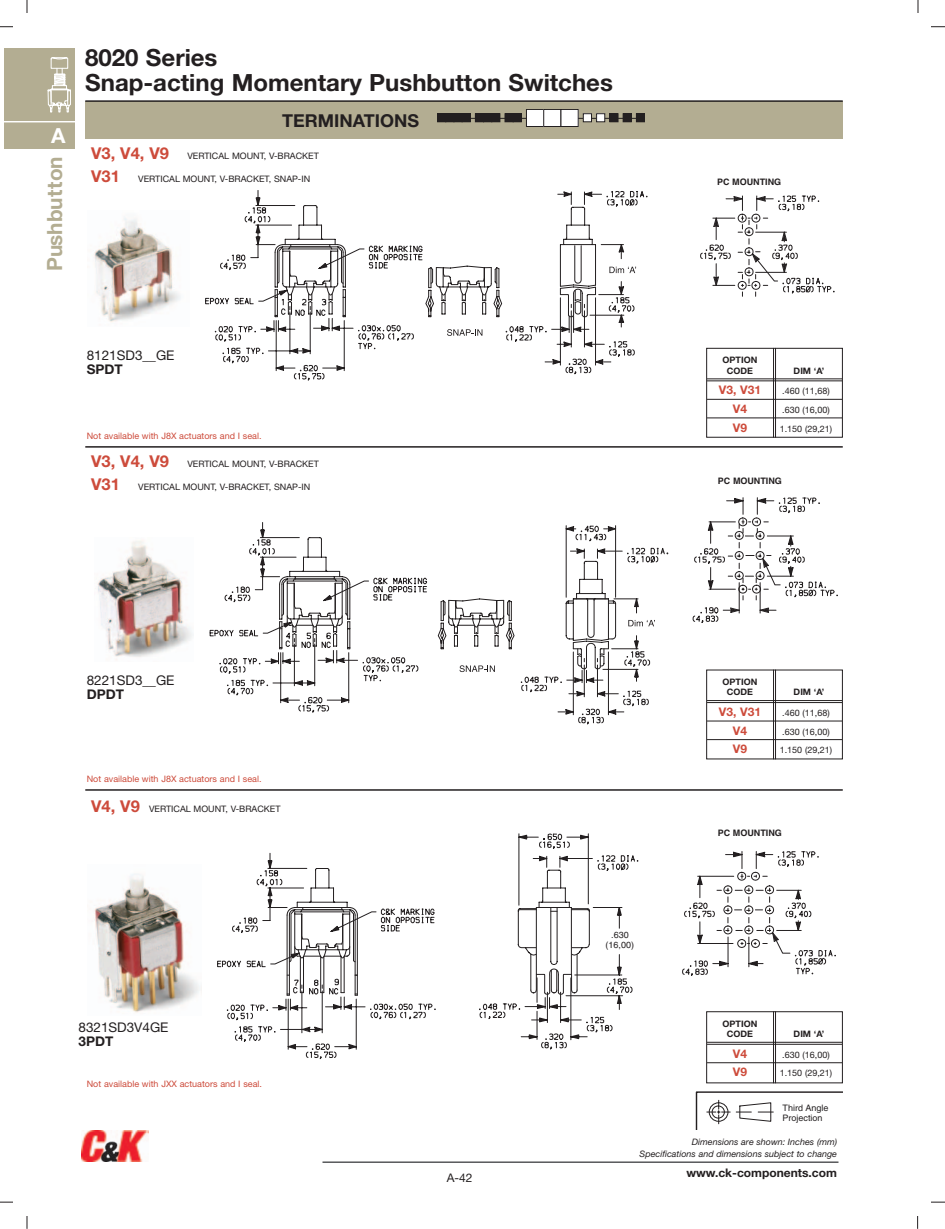
<style>
.page{position:relative;width:945px;height:1229px;background:#fff}
.page>*{position:absolute;margin:0;border:0;box-sizing:border-box;transform-origin:0 0}
.t1{font:700 23.7px/25.2px "Helvetica Neue";color:#231f20}
.t2{font:700 21px "Helvetica Neue";color:#b3ad92}
.t3{font:700 20.7px "Helvetica Neue";color:#fff}
.t4{font:700 17.85px "Helvetica Neue";color:#231f20}
.t5{font:13.35px "Helvetica Neue";color:#231f20}
.t6{font:700 13.35px "Helvetica Neue";color:#231f20}
.t7{font:700 11.85px "Helvetica Neue";color:#cd4b3b}
.t8{font:700 11.85px "Helvetica Neue";color:#231f20}
.t9{font:11.85px "Helvetica Neue";color:#231f20}
.t10{font:8.85px "Helvetica Neue";color:#231f20}
.t11{font:8.85px "Helvetica Neue";color:#cd4b3b}
.t12{font:italic 8.85px/11.9px "Helvetica Neue";color:#231f20;text-align:right}
.t13{font:700 8.85px/10.4px "Helvetica Neue";color:#231f20;text-align:center}
.t14{font:8.85px/10.6px "Helvetica";color:#231f20}
.t15{font:700 8.85px "Helvetica";color:#231f20}
.s1{font-weight:700;font-size:16.35px;color:#cd4b3b}
</style>
<div class="page">
<hr style="left:322px;top:1161px;width:516px;height:1px;background:#57585a">
<div style="left:4px;top:49px;width:70px;height:100px;background:#b3ad92"></div>
<hr style="left:4px;top:121px;width:70px;height:1px;background:#fff">
<svg style="left:47px;top:57px;width:24px;height:56px"></svg>
<svg style="left:0;top:0;width:28px;height:27px"></svg>
<svg style="left:0;top:1201px;width:28px;height:27px"></svg>
<svg style="left:917px;top:1201px;width:28px;height:27px"></svg>
<svg style="left:918px;top:0;width:27px;height:27px"></svg>
<div style="left:14px;top:13px;width:26px;height:27px;background:#fff"></div>
<div style="left:904px;top:13px;width:28px;height:27px;background:#fff"></div>
<div style="left:14px;top:1188px;width:26px;height:27px;background:#fff"></div>
<div style="left:904px;top:1188px;width:28px;height:27px;background:#fff"></div>
<img style="left:82px;top:1130px;width:66px;height:32px">
<svg style="left:696px;top:1091px;width:147px;height:38px"></svg>
<div style="left:85px;top:101px;width:758px;height:37px;background:#b3ad92"></div>
<div style="left:438px;top:114px;width:8px;height:8px;background:#231f20"></div>
<div style="left:437px;top:113px;width:9px;height:9px;border:1px solid #231f20"></div>
<div style="left:446px;top:114px;width:8px;height:8px;background:#231f20"></div>
<div style="left:445px;top:113px;width:9px;height:9px;border:1px solid #231f20"></div>
<div style="left:454px;top:114px;width:8px;height:8px;background:#231f20"></div>
<div style="left:454px;top:113px;width:8px;height:9px;border:1px solid #231f20"></div>
<div style="left:462px;top:114px;width:8px;height:8px;background:#231f20"></div>
<div style="left:462px;top:113px;width:9px;height:9px;border:1px solid #231f20"></div>
<div style="left:475px;top:114px;width:9px;height:8px;background:#231f20"></div>
<div style="left:475px;top:113px;width:9px;height:9px;border:1px solid #231f20"></div>
<div style="left:484px;top:114px;width:8px;height:8px;background:#231f20"></div>
<div style="left:483px;top:113px;width:9px;height:9px;border:1px solid #231f20"></div>
<div style="left:492px;top:114px;width:8px;height:8px;background:#231f20"></div>
<div style="left:491px;top:113px;width:9px;height:9px;border:1px solid #231f20"></div>
<div style="left:505px;top:114px;width:8px;height:8px;background:#231f20"></div>
<div style="left:505px;top:113px;width:9px;height:9px;border:1px solid #231f20"></div>
<div style="left:513px;top:114px;width:8px;height:8px;background:#231f20"></div>
<div style="left:513px;top:113px;width:9px;height:9px;border:1px solid #231f20"></div>
<div style="left:526px;top:109px;width:18px;height:17px;background:#fff"></div>
<div style="left:526px;top:109px;width:18px;height:18px;border:1px solid #231f20"></div>
<div style="left:544px;top:109px;width:17px;height:17px;background:#fff"></div>
<div style="left:543px;top:109px;width:18px;height:18px;border:1px solid #231f20"></div>
<div style="left:561px;top:109px;width:17px;height:17px;background:#fff"></div>
<div style="left:561px;top:109px;width:18px;height:18px;border:1px solid #231f20"></div>
<div style="left:583px;top:114px;width:8px;height:8px;background:#fff"></div>
<div style="left:583px;top:113px;width:9px;height:9px;border:1px solid #231f20"></div>
<div style="left:597px;top:114px;width:8px;height:8px;background:#fff"></div>
<div style="left:596px;top:113px;width:9px;height:9px;border:1px solid #231f20"></div>
<div style="left:610px;top:114px;width:8px;height:8px;background:#231f20"></div>
<div style="left:610px;top:113px;width:8px;height:9px;border:1px solid #231f20"></div>
<div style="left:623px;top:114px;width:8px;height:8px;background:#231f20"></div>
<div style="left:623px;top:113px;width:9px;height:9px;border:1px solid #231f20"></div>
<div style="left:636px;top:114px;width:9px;height:8px;background:#231f20"></div>
<div style="left:636px;top:113px;width:9px;height:9px;border:1px solid #231f20"></div>
<svg style="left:210px;top:522px;width:458px;height:202px"></svg>
<svg style="left:693px;top:497px;width:145px;height:126px"></svg>
<svg style="left:205px;top:190px;width:442px;height:190px"></svg>
<svg style="left:700px;top:195px;width:134px;height:102px"></svg>
<svg style="left:518px;top:833px;width:120px;height:217px"></svg>
<svg style="left:217px;top:853px;width:140px;height:206px"></svg>
<svg style="left:286px;top:838px;width:292px;height:202px"></svg>
<svg style="left:682px;top:851px;width:154px;height:125px"></svg>
<img style="left:94px;top:216px;width:87px;height:106px">
<img style="left:94px;top:874px;width:106px;height:139px">
<img style="left:97px;top:540px;width:96px;height:120px">
<hr style="left:85px;top:789px;width:758px;height:1px;background:#231f20">
<hr style="left:85px;top:446px;width:758px;height:1px;background:#231f20">
<hr style="left:707px;top:378px;width:135px;height:1px;background:#231f20">
<hr style="left:707px;top:380px;width:135px;height:1px;background:#231f20">
<hr style="left:707px;top:399px;width:135px;height:1px;background:#231f20">
<hr style="left:707px;top:417px;width:135px;height:1px;background:#231f20">
<div style="left:706px;top:348px;width:137px;height:89px;border:1px solid #231f20"></div>
<hr style="left:775px;top:348px;width:1px;height:89px;background:#231f20">
<hr style="left:773px;top:348px;width:1px;height:89px;background:#231f20">
<hr style="left:707px;top:700px;width:135px;height:1px;background:#231f20">
<hr style="left:707px;top:702px;width:135px;height:1px;background:#231f20">
<hr style="left:707px;top:720px;width:135px;height:1px;background:#231f20">
<hr style="left:707px;top:739px;width:135px;height:1px;background:#231f20">
<div style="left:706px;top:669px;width:137px;height:90px;border:1px solid #231f20"></div>
<hr style="left:775px;top:669px;width:1px;height:90px;background:#231f20">
<hr style="left:773px;top:669px;width:1px;height:90px;background:#231f20">
<hr style="left:707px;top:1041px;width:135px;height:1px;background:#231f20">
<hr style="left:707px;top:1043px;width:135px;height:1px;background:#231f20">
<hr style="left:707px;top:1062px;width:135px;height:1px;background:#231f20">
<div style="left:706px;top:1011px;width:137px;height:72px;border:1px solid #231f20"></div>
<hr style="left:775px;top:1011px;width:1px;height:72px;background:#231f20">
<hr style="left:773px;top:1011px;width:1px;height:72px;background:#231f20">
<hr style="left:85px;top:100px;width:758px;height:2px;background:#231f20">
<h3 class="t3" style="left:51px;top:123px;width:16px">A</h3>
<h2 class="t2" style="left:42px;top:271px;width:116px;rotate:-90deg">Pushbutton</h2>
<h1 class="t1" style="left:85px;top:47px;width:529px">8020 Series<br>Snap-acting Momentary Pushbutton Switches</h1>
<h3 class="t4" style="left:282px;top:114px;width:138px">TERMINATIONS</h3>
<p class="t10" style="left:91px;top:153px;width:229px"><span class="s1">V3, V4, V9</span> VERTICAL MOUNT, V-BRACKET</p>
<p class="t10" style="left:91px;top:176px;width:221px"><span class="s1">V31</span> VERTICAL MOUNT, V-BRACKET, SNAP-IN</p>
<h3 class="t5" style="left:87px;top:350px;width:89px">8121SD3__GE</h3>
<h3 class="t6" style="left:87px;top:364px;width:38px">SPDT</h3>
<p class="t11" style="left:87px;top:433px;width:176px">Not available with J8X actuators and I seal.</p>
<p class="t10" style="left:91px;top:460px;width:229px"><span class="s1">V3, V4, V9</span> VERTICAL MOUNT, V-BRACKET</p>
<p class="t10" style="left:91px;top:483px;width:221px"><span class="s1">V31</span> VERTICAL MOUNT, V-BRACKET, SNAP-IN</p>
<p class="t15" style="left:717px;top:174px;width:66px">PC MOUNTING</p>
<p class="t13" style="left:723px;top:356px;width:36px">OPTION<br>CODE</p>
<p class="t13" style="left:794px;top:366px;width:32px">DIM ‘A’</p>
<h3 class="t7" style="left:719px;top:386px;width:44px">V3, V31</h3>
<p class="t10" style="left:782px;top:388px;width:49px">.460 (11,68)</p>
<h3 class="t7" style="left:733px;top:404px;width:16px">V4</h3>
<p class="t10" style="left:782px;top:407px;width:49px">.630 (16,00)</p>
<h3 class="t7" style="left:733px;top:423px;width:16px">V9</h3>
<p class="t10" style="left:780px;top:425px;width:54px">1.150 (29,21)</p>
<p class="t15" style="left:718px;top:473px;width:66px">PC MOUNTING</p>
<h3 class="t5" style="left:87px;top:675px;width:89px">8221SD3__GE</h3>
<h3 class="t6" style="left:87px;top:689px;width:39px">DPDT</h3>
<p class="t11" style="left:87px;top:775px;width:176px">Not available with J8X actuators and I seal.</p>
<p class="t10" style="left:91px;top:805px;width:191px"><span class="s1">V4, V9</span> VERTICAL MOUNT, V-BRACKET</p>
<h3 class="t5" style="left:79px;top:1022px;width:92px">8321SD3V4GE</h3>
<h3 class="t6" style="left:79px;top:1036px;width:36px">3PDT</h3>
<p class="t11" style="left:87px;top:1081px;width:177px">Not available with JXX actuators and I seal.</p>
<h3 class="t9" style="left:447px;top:1173px;width:27px">A-42</h3>
<p class="t13" style="left:723px;top:677px;width:36px">OPTION<br>CODE</p>
<p class="t13" style="left:794px;top:688px;width:32px">DIM ‘A’</p>
<h3 class="t7" style="left:719px;top:707px;width:44px">V3, V31</h3>
<p class="t10" style="left:782px;top:710px;width:49px">.460 (11,68)</p>
<h3 class="t7" style="left:733px;top:726px;width:16px">V4</h3>
<p class="t10" style="left:782px;top:728px;width:49px">.630 (16,00)</p>
<h3 class="t7" style="left:733px;top:745px;width:16px">V9</h3>
<p class="t10" style="left:780px;top:747px;width:54px">1.150 (29,21)</p>
<p class="t14" style="left:606px;top:931px;width:30px;line-height:9.9px;text-align:center">.630 (16,00)</p>
<p class="t15" style="left:718px;top:824px;width:66px">PC MOUNTING</p>
<p class="t13" style="left:723px;top:1019px;width:36px">OPTION<br>CODE</p>
<p class="t13" style="left:794px;top:1029px;width:32px">DIM ‘A’</p>
<h3 class="t7" style="left:733px;top:1049px;width:16px">V4</h3>
<p class="t10" style="left:782px;top:1051px;width:49px">.630 (16,00)</p>
<h3 class="t7" style="left:733px;top:1068px;width:16px">V9</h3>
<p class="t10" style="left:780px;top:1070px;width:54px">1.150 (29,21)</p>
<p class="t14" style="left:783px;top:1103px;width:47px">Third Angle<br>Projection</p>
<p class="t12" style="left:640px;top:1136px;width:199px">Dimensions are shown: Inches (mm)<br>Specifications and dimensions subject to change</p>
<h3 class="t8" style="left:686px;top:1168px;width:152px">www.ck-components.com</h3>
</div>
